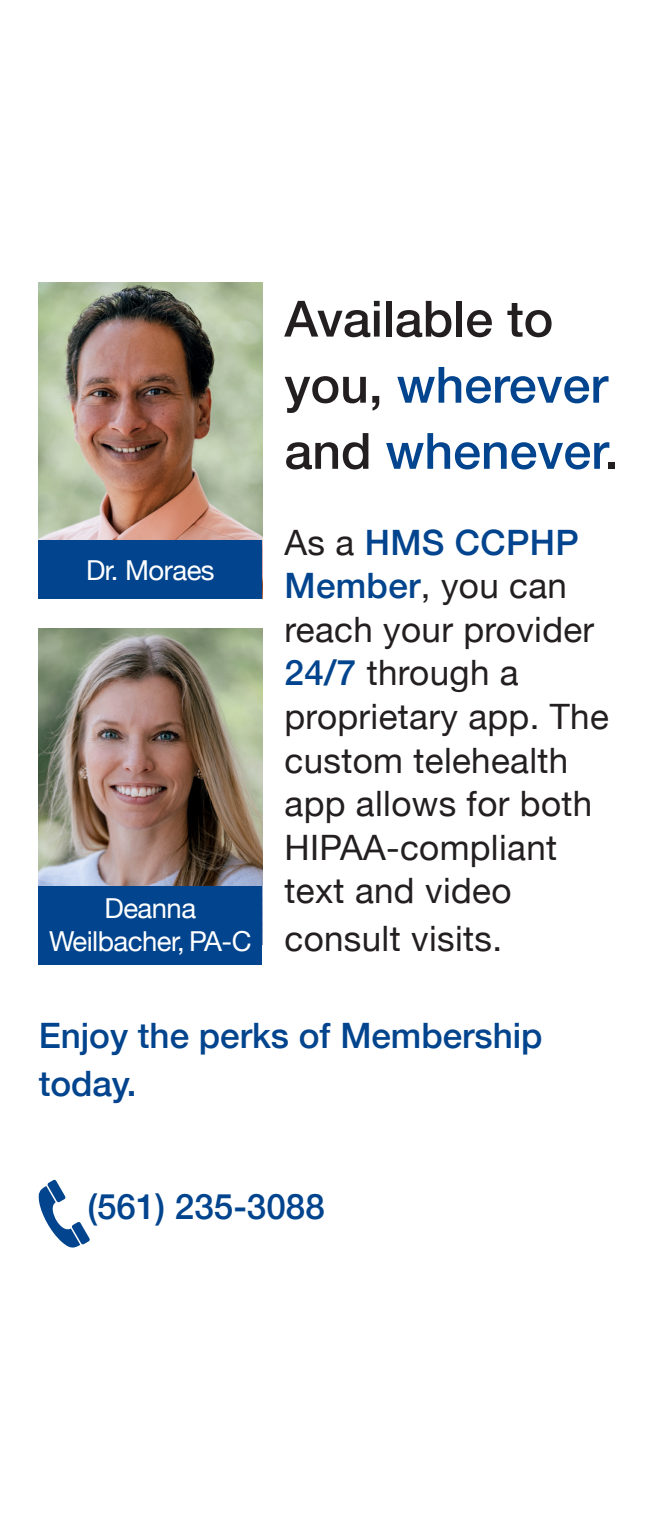
<style>
.page{position:relative;width:659px;height:1530px;background:#fff}
.page>*{position:absolute;margin:0;border:0;box-sizing:border-box;transform-origin:0 0}
.t1{font:500 50px/66px "Helvetica Neue";color:#231f20}
.t2{font:35px/43.5px "Helvetica Neue";letter-spacing:.01em;color:#231f20}
.t3{font:500 35px/48px "Helvetica Neue";color:#02448d}
.t4{font:27.5px/33px "Helvetica Neue";letter-spacing:-.02em;color:#fff;text-align:center}
.s1{color:#02448d}
.s2{font-weight:500;color:#02448d}
</style>
<div class="page">
<img style="left:39px;top:282px;width:223px;height:258px">
<img style="left:39px;top:628px;width:223px;height:258px">
<div style="left:39px;top:540px;width:223px;height:59px;background:#02448d"></div>
<div style="left:39px;top:886px;width:223px;height:79px;background:#02448d"></div>
<svg style="left:39px;top:1180px;width:51px;height:68px"></svg>
<p class="t4" style="left:86px;top:555px;width:130px">Dr. Moraes</p>
<p class="t4" style="left:49px;top:894px;width:204px">Deanna<br>Weilbacher, PA-C</p>
<p class="t1" style="left:284px;top:282px;width:335px">Available to you, <span class="s1">wherever </span>and <span class="s1">whenever</span>.</p>
<p class="t2" style="left:284px;top:522px;width:326px">As a <span class="s2">HMS CCPHP<br>Member</span>, you can reach your provider<br><span class="s2">24/7</span> through a proprietary app. The custom telehealth app allows for both<br>HIPAA-compliant text and video</p>
<p class="t2" style="left:284px;top:919px;width:219px">consult visits.</p>
<p class="t3" style="left:39px;top:1008px;width:505px">Enjoy the perks of Membership today.</p>
<p class="t3" style="left:87px;top:1179px;width:239px">(561) 235-3088</p>
</div>
